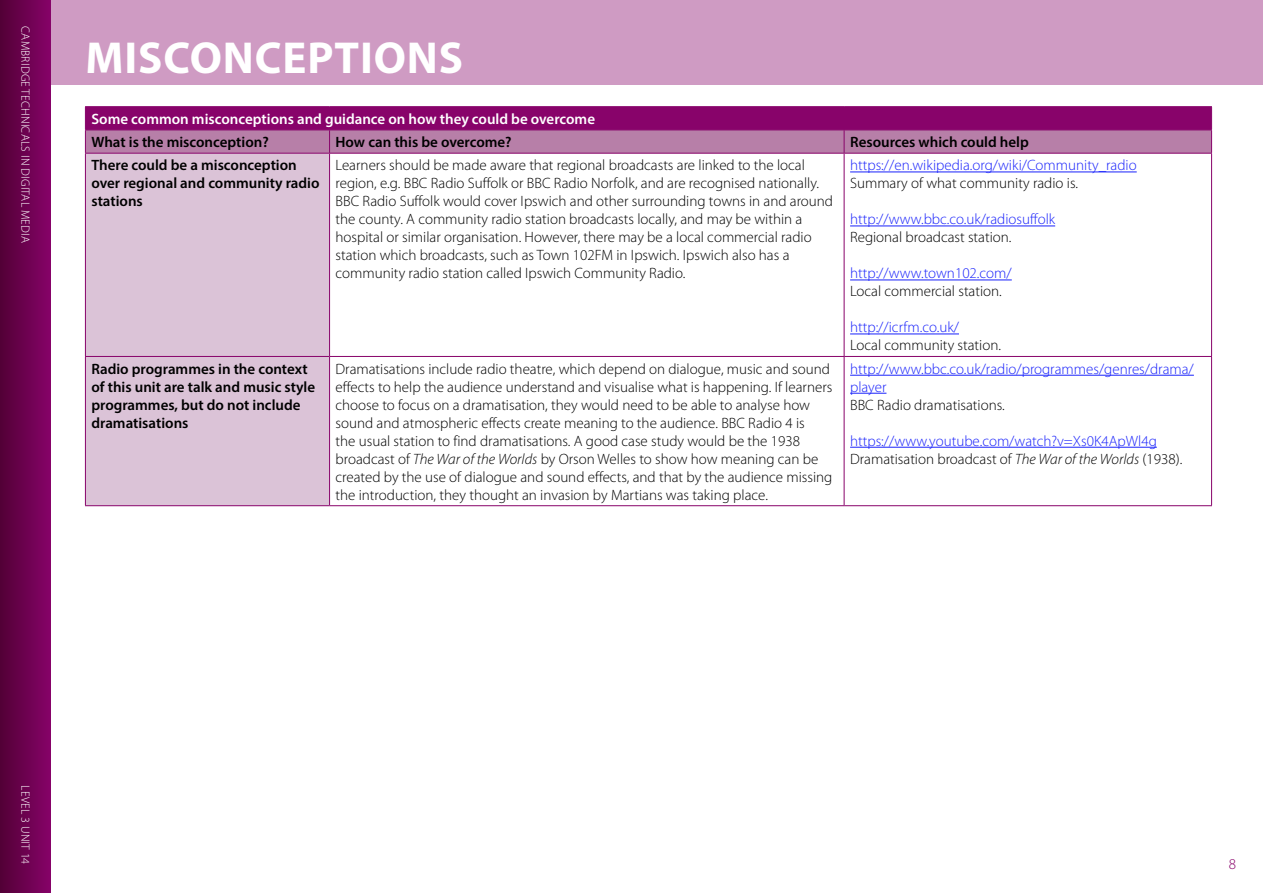
<style>
.page{position:relative;width:1263px;height:893px;background:#fff}
.page>*{position:absolute;margin:0;border:0;box-sizing:border-box;transform-origin:0 0}
.t1{font:700 45px "Myriad Pro";letter-spacing:.02em;color:#fff}
.Body_10pt{font:300 15px/18px "Myriad Pro";color:#000}
.Body_10pt-2{font:600 15px/18px "Myriad Pro";color:#000}
.Body_10pt-3{font:300 15px/18px "Myriad Pro";color:#1922fb}
.Body_10pt-4{font:600 15px "Myriad Pro";color:#fff}
.t2{font:300 15px "Myriad Pro";color:#88036a}
.t3{font:300 12px "Myriad Pro";letter-spacing:.02em;color:#fff}
.s1{font-style:italic}
</style>
<div class="page">
<div style="left:0;top:0;width:51px;height:893px;background:linear-gradient(to right,#520036,#860268)"></div>
<div style="left:86px;top:154px;width:243px;height:351px;background:#dbc3d7"></div>
<hr style="left:844px;top:154px;width:1px;height:202px;background:#88036a">
<hr style="left:85px;top:356px;width:245px;height:1px;background:#88036a">
<hr style="left:330px;top:356px;width:514px;height:1px;background:#88036a">
<hr style="left:844px;top:356px;width:368px;height:1px;background:#88036a">
<hr style="left:844px;top:357px;width:1px;height:148px;background:#88036a">
<hr style="left:85px;top:154px;width:1px;height:202px;background:#88036a">
<hr style="left:329px;top:154px;width:1px;height:202px;background:#88036a">
<hr style="left:1211px;top:154px;width:1px;height:202px;background:#88036a">
<hr style="left:85px;top:357px;width:1px;height:148px;background:#88036a">
<hr style="left:329px;top:357px;width:1px;height:148px;background:#88036a">
<hr style="left:1211px;top:357px;width:1px;height:148px;background:#88036a">
<hr style="left:85px;top:505px;width:245px;height:1px;background:#88036a">
<hr style="left:330px;top:505px;width:514px;height:1px;background:#88036a">
<hr style="left:844px;top:505px;width:368px;height:1px;background:#88036a">
<hr style="left:85px;top:106px;width:245px;height:1px;background:#88036a">
<hr style="left:330px;top:106px;width:514px;height:1px;background:#88036a">
<hr style="left:85px;top:153px;width:245px;height:1px;background:#88036a">
<hr style="left:330px;top:153px;width:514px;height:1px;background:#88036a">
<hr style="left:844px;top:106px;width:368px;height:1px;background:#88036a">
<hr style="left:844px;top:153px;width:368px;height:1px;background:#88036a">
<svg style="left:85px;top:107px;width:1127px;height:46px;background:#9e3e87"></svg>
<hr style="left:850px;top:172px;width:287px;height:1px;background:#1922fb">
<hr style="left:850px;top:226px;width:205px;height:1px;background:#1922fb">
<hr style="left:850px;top:280px;width:162px;height:1px;background:#1922fb">
<hr style="left:850px;top:334px;width:109px;height:1px;background:#1922fb">
<hr style="left:850px;top:375px;width:344px;height:1px;background:#1922fb">
<hr style="left:850px;top:393px;width:36px;height:1px;background:#1922fb">
<hr style="left:850px;top:447px;width:307px;height:1px;background:#1922fb">
<div style="left:51px;top:0;width:1212px;height:85px;background:#cf9bc3"></div>
<p class="t3" style="left:32px;top:26px;width:218px;rotate:90deg">CAMBRIDGE TECHNICALS IN DIGITAL MEDIA</p>
<p class="t1" style="left:85px;top:28px;width:379px">MISCONCEPTIONS</p>
<p class="Body_10pt-4" style="left:91px;top:109px;width:505px">Some common misconceptions and guidance on how they could be overcome</p>
<p class="Body_10pt-2" style="left:91px;top:133px;width:179px">What is the misconception?</p>
<p class="Body_10pt-2" style="left:336px;top:133px;width:178px">How can this be overcome?</p>
<p class="Body_10pt-2" style="left:850px;top:133px;width:180px">Resources which could help</p>
<p class="Body_10pt-2" style="left:91px;top:156px;width:230px">There could be a misconception over regional and community radio stations</p>
<p class="Body_10pt" style="left:336px;top:157px;width:499px">Learners should be made aware that regional broadcasts are linked to the local region, e.g. BBC Radio Suffolk or BBC Radio Norfolk, and are recognised nationally.<br>BBC Radio Suffolk would cover Ipswich and other surrounding towns in and around the county. A community radio station broadcasts locally, and may be within a hospital or similar organisation. However, there may be a local commercial radio station which broadcasts, such as Town 102FM in Ipswich. Ipswich also has a community radio station called Ipswich Community Radio.</p>
<p class="Body_10pt-3" style="left:850px;top:157px;width:288px">https://en.wikipedia.org/wiki/Community_radio</p>
<p class="Body_10pt" style="left:850px;top:175px;width:229px">Summary of what community radio is.</p>
<p class="Body_10pt-3" style="left:850px;top:211px;width:207px">http://www.bbc.co.uk/radiosuffolk</p>
<p class="Body_10pt" style="left:850px;top:229px;width:163px">Regional broadcast station.</p>
<p class="Body_10pt-3" style="left:850px;top:265px;width:163px">http://www.town102.com/</p>
<p class="Body_10pt" style="left:850px;top:283px;width:153px">Local commercial station.</p>
<p class="Body_10pt-3" style="left:850px;top:319px;width:110px">http://icrfm.co.uk/</p>
<p class="Body_10pt" style="left:850px;top:337px;width:152px">Local community station.</p>
<p class="Body_10pt-2" style="left:91px;top:359px;width:225px">Radio programmes in the context of this unit are talk and music style programmes, but do not include dramatisations</p>
<p class="Body_10pt" style="left:336px;top:360px;width:498px">Dramatisations include radio theatre, which depend on dialogue, music and sound effects to help the audience understand and visualise what is happening. If learners choose to focus on a dramatisation, they would need to be able to analyse how sound and atmospheric effects create meaning to the audience. BBC Radio 4 is<br>the usual station to find dramatisations. A good case study would be the 1938 broadcast of <span class="s1">The War of the Worlds</span> by Orson Welles to show how meaning can be created by the use of dialogue and sound effects, and that by the audience missing the introduction, they thought an invasion by Martians was taking place.</p>
<p class="Body_10pt-3" style="left:850px;top:360px;width:345px">http://www.bbc.co.uk/radio/programmes/genres/drama/ player</p>
<p class="Body_10pt" style="left:850px;top:396px;width:156px">BBC Radio dramatisations.</p>
<p class="Body_10pt-3" style="left:850px;top:432px;width:308px">https://www.youtube.com/watch?v=Xs0K4ApWl4g</p>
<p class="Body_10pt" style="left:850px;top:450px;width:334px">Dramatisation broadcast of <span class="s1">The War of the Worlds</span> (1938).</p>
<p class="t3" style="left:32px;top:785px;width:80px;rotate:90deg">LEVEL 3 UNIT 14</p>
<p class="t2" style="left:1229px;top:855px;width:9px">8</p>
</div>
